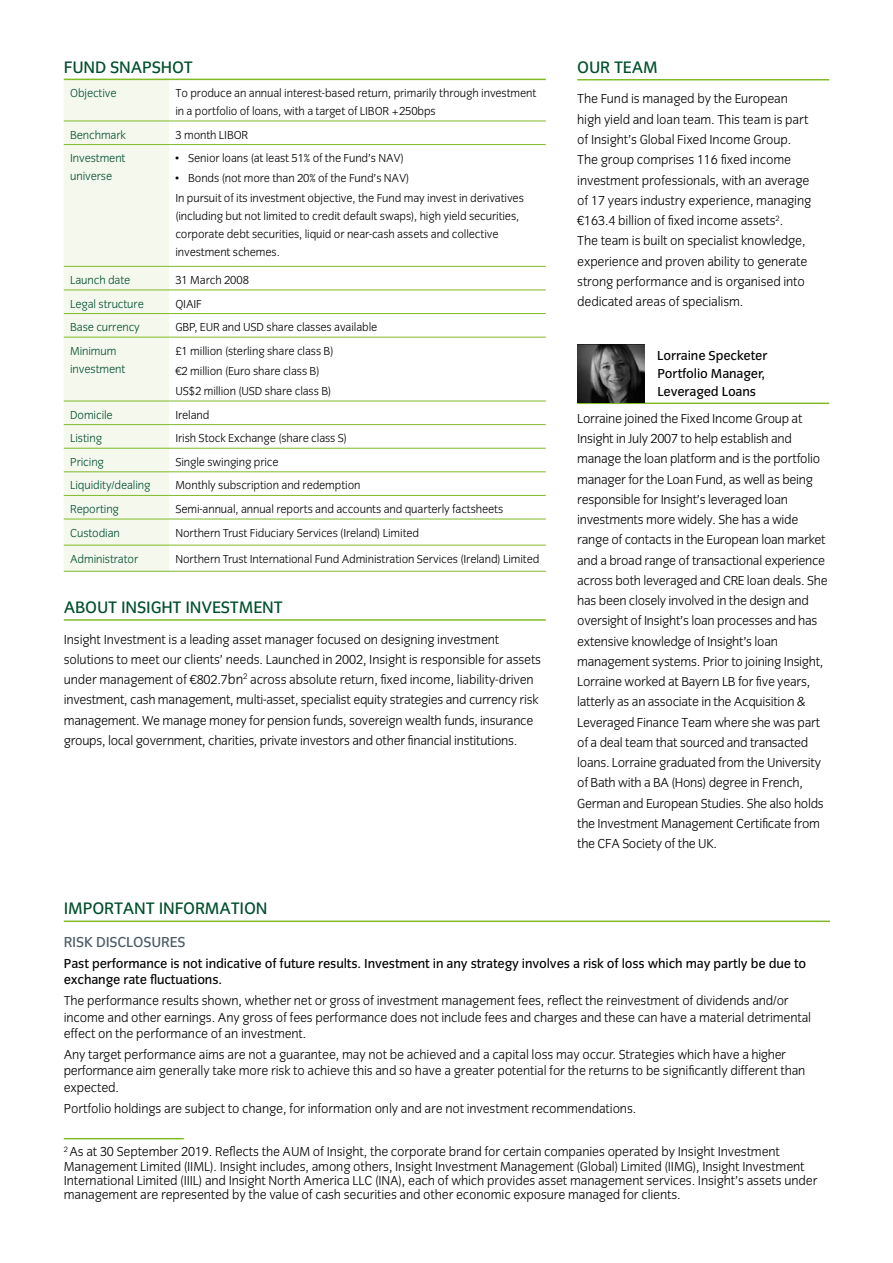
<style>
.page{position:relative;width:893px;height:1263px;background:#fff}
.page>*{position:absolute;margin:0;border:0;box-sizing:border-box;transform-origin:0 0}
.t1{font:17.25px "Congress Sans Std";letter-spacing:-.01em;color:#004f2e}
.t2{font:15px "Congress Sans Std";letter-spacing:-.01em;color:#4b5c67}
.t3{font:13.5px/20.2px "Congress Sans Light Std";letter-spacing:-.01em;color:#000}
.t4{font:13.5px/18px "Congress Sans Std";letter-spacing:-.01em;color:#000}
.t5{font:12px/18px "Congress Sans Light Std";letter-spacing:-.01em;color:#000}
.t6{font:12px/18px "Congress Sans Light Std";letter-spacing:-.01em;color:#004f2e}
.s1{font-size:14.25px}
</style>
<div class="page">
<hr style="left:64px;top:619px;width:482px;height:2px;background:#80ba27">
<div style="left:64px;top:80px;width:105px;height:491px;background:#f5f8ed"></div>
<hr style="left:169px;top:519px;width:377px;height:1px;background:#80ba27">
<hr style="left:169px;top:545px;width:377px;height:1px;background:#80ba27">
<hr style="left:169px;top:571px;width:377px;height:1px;background:#80ba27">
<hr style="left:64px;top:121px;width:105px;height:1px;background:#80ba27">
<hr style="left:169px;top:121px;width:377px;height:1px;background:#80ba27">
<hr style="left:64px;top:144px;width:105px;height:1px;background:#80ba27">
<hr style="left:169px;top:144px;width:377px;height:1px;background:#80ba27">
<hr style="left:64px;top:266px;width:105px;height:1px;background:#80ba27">
<hr style="left:169px;top:266px;width:377px;height:1px;background:#80ba27">
<hr style="left:64px;top:472px;width:105px;height:1px;background:#80ba27">
<hr style="left:64px;top:290px;width:105px;height:1px;background:#80ba27">
<hr style="left:64px;top:313px;width:105px;height:1px;background:#80ba27">
<hr style="left:64px;top:337px;width:105px;height:1px;background:#80ba27">
<hr style="left:64px;top:401px;width:105px;height:1px;background:#80ba27">
<hr style="left:64px;top:424px;width:105px;height:1px;background:#80ba27">
<hr style="left:64px;top:448px;width:105px;height:1px;background:#80ba27">
<hr style="left:169px;top:472px;width:377px;height:1px;background:#80ba27">
<hr style="left:169px;top:290px;width:377px;height:1px;background:#80ba27">
<hr style="left:169px;top:313px;width:377px;height:1px;background:#80ba27">
<hr style="left:169px;top:337px;width:377px;height:1px;background:#80ba27">
<hr style="left:169px;top:401px;width:377px;height:1px;background:#80ba27">
<hr style="left:169px;top:424px;width:377px;height:1px;background:#80ba27">
<hr style="left:169px;top:448px;width:377px;height:1px;background:#80ba27">
<hr style="left:64px;top:495px;width:105px;height:1px;background:#80ba27">
<hr style="left:169px;top:495px;width:377px;height:1px;background:#80ba27">
<hr style="left:64px;top:519px;width:105px;height:1px;background:#80ba27">
<hr style="left:64px;top:545px;width:105px;height:1px;background:#80ba27">
<hr style="left:64px;top:571px;width:105px;height:1px;background:#80ba27">
<hr style="left:64px;top:79px;width:105px;height:1px;background:#80ba27">
<hr style="left:169px;top:79px;width:377px;height:1px;background:#80ba27">
<hr style="left:577px;top:79px;width:252px;height:1px;background:#80ba27">
<hr style="left:577px;top:403px;width:252px;height:1px;background:#80ba27">
<img style="left:577px;top:345px;width:68px;height:57px">
<hr style="left:64px;top:1138px;width:120px;height:1px;background:#80ba27">
<hr style="left:64px;top:920px;width:766px;height:2px;background:#80ba27">
<p class="t1" style="left:64px;top:57px;width:131px">FUND SNAPSHOT</p>
<p class="t6" style="left:70px;top:84px;width:48px">Objective</p>
<p class="t5" style="left:175px;top:84px;width:362px">To produce an annual interest-based return, primarily through investment in a portfolio of loans, with a target of LIBOR +250bps</p>
<p class="t6" style="left:70px;top:126px;width:57px">Benchmark</p>
<p class="t5" style="left:175px;top:126px;width:74px">3 month LIBOR</p>
<p class="t6" style="left:70px;top:149px;width:57px">Investment universe</p>
<p class="t5" style="left:175px;top:149px;width:230px">• Senior loans (at least 51% of the Fund’s NAV)</p>
<p class="t5" style="left:175px;top:168px;width:350px;line-height:20.1px">• Bonds (not more than 20% of the Fund’s NAV)<br>In pursuit of its investment objective, the Fund may invest in derivatives</p>
<p class="t5" style="left:175px;top:208px;width:345px">(including but not limited to credit default swaps), high yield securities, corporate debt securities, liquid or near-cash assets and collective investment schemes.</p>
<p class="t6" style="left:70px;top:271px;width:62px">Launch date</p>
<p class="t5" style="left:175px;top:271px;width:75px">31 March 2008</p>
<p class="t6" style="left:70px;top:295px;width:75px">Legal structure</p>
<p class="t5" style="left:175px;top:295px;width:28px">QIAIF</p>
<p class="t6" style="left:70px;top:318px;width:71px">Base currency</p>
<p class="t5" style="left:175px;top:318px;width:203px">GBP, EUR and USD share classes available</p>
<p class="t6" style="left:70px;top:342px;width:57px">Minimum investment</p>
<p class="t5" style="left:175px;top:341px;width:160px;line-height:20.1px">£1 million (sterling share class B) €2 million (Euro share class B)<br>US$2 million (USD share class B)</p>
<p class="t6" style="left:70px;top:406px;width:44px">Domicile</p>
<p class="t5" style="left:175px;top:406px;width:36px">Ireland</p>
<p class="t6" style="left:70px;top:429px;width:33px">Listing</p>
<p class="t5" style="left:175px;top:429px;width:173px">Irish Stock Exchange (share class S)</p>
<p class="t6" style="left:70px;top:453px;width:35px">Pricing</p>
<p class="t5" style="left:175px;top:453px;width:105px">Single swinging price</p>
<p class="t6" style="left:70px;top:477px;width:82px">Liquidity/dealing</p>
<p class="t5" style="left:175px;top:477px;width:187px">Monthly subscription and redemption</p>
<p class="t6" style="left:70px;top:500px;width:50px">Reporting</p>
<p class="t5" style="left:175px;top:500px;width:329px">Semi-annual, annual reports and accounts and quarterly factsheets</p>
<p class="t6" style="left:70px;top:524px;width:51px">Custodian</p>
<p class="t5" style="left:175px;top:524px;width:245px">Northern Trust Fiduciary Services (Ireland) Limited</p>
<p class="t6" style="left:70px;top:550px;width:70px">Administrator</p>
<p class="t5" style="left:175px;top:550px;width:365px">Northern Trust International Fund Administration Services (Ireland) Limited</p>
<p class="t1" style="left:64px;top:597px;width:220px">ABOUT INSIGHT INVESTMENT</p>
<p class="t3" style="left:64px;top:629px;width:479px">Insight Investment is a leading asset manager focused on designing investment solutions to meet our clients’ needs. Launched in 2002, Insight is responsible for assets under management of €802.7<span class="s1">bn</span><sup>2</sup> across absolute return, fixed income, liability-driven investment, cash management, multi-asset, specialist equity strategies and currency risk management. We manage money for pension funds, sovereign wealth funds, insurance groups, local government, charities, private investors and other financial institutions.</p>
<p class="t1" style="left:577px;top:57px;width:82px">OUR TEAM</p>
<p class="t3" style="left:577px;top:89px;width:236px">The Fund is managed by the European high yield and loan team. This team is part of Insight’s Global Fixed Income Group.<br>The group comprises 116 fixed income investment professionals, with an average of 17 years industry experience, managing €163.4 billion of fixed income assets<sup>2</sup>.<br>The team is built on specialist knowledge, experience and proven ability to generate strong performance and is organised into dedicated areas of specialism.</p>
<p class="t4" style="left:657px;top:347px;width:112px">Lorraine Specketer<br>Portfolio Manager,<br>Leveraged Loans</p>
<p class="t3" style="left:577px;top:408px;width:252px">Lorraine joined the Fixed Income Group at Insight in July 2007 to help establish and manage the loan platform and is the portfolio manager for the Loan Fund, as well as being responsible for Insight’s leveraged loan investments more widely. She has a wide range of contacts in the European loan market and a broad range of transactional experience across both leveraged and CRE loan deals. She has been closely involved in the design and oversight of Insight’s loan processes and has extensive knowledge of Insight’s loan management systems. Prior to joining Insight, Lorraine worked at Bayern LB for five years, latterly as an associate in the Acquisition &amp; Leveraged Finance Team where she was part of a deal team that sourced and transacted loans. Lorraine graduated from the University of Bath with a BA (Hons) degree in French, German and European Studies. She also holds the Investment Management Certificate from the CFA Society of the UK.</p>
<p class="t1" style="left:64px;top:899px;width:205px">IMPORTANT INFORMATION</p>
<p class="t2" style="left:64px;top:934px;width:123px">RISK DISCLOSURES</p>
<p class="t4" style="left:64px;top:955px;width:744px;line-height:16.5px">Past performance is not indicative of future results. Investment in any strategy involves a risk of loss which may partly be due to exchange rate fluctuations.</p>
<p class="t3" style="left:64px;top:993px;width:749px;line-height:16.5px">The performance results shown, whether net or gross of investment management fees, reflect the reinvestment of dividends and/or income and other earnings. Any gross of fees performance does not include fees and charges and these can have a material detrimental effect on the performance of an investment.</p>
<p class="t3" style="left:64px;top:1046px;width:743px;line-height:16.5px">Any target performance aims are not a guarantee, may not be achieved and a capital loss may occur. Strategies which have a higher performance aim generally take more risk to achieve this and so have a greater potential for the returns to be significantly different than expected.</p>
<p class="t3" style="left:64px;top:1098px;width:574px">Portfolio holdings are subject to change, for information only and are not investment recommendations.</p>
<p class="t3" style="left:64px;top:1145px;width:755px;line-height:14.2px"><sup>2</sup> As at 30 September 2019. Reflects the AUM of Insight, the corporate brand for certain companies operated by Insight Investment Management Limited (IIML). Insight includes, among others, Insight Investment Management (Global) Limited (IIMG), Insight Investment International Limited (IIIL) and Insight North America LLC (INA), each of which provides asset management services. Insight’s assets under management are represented by the value of cash securities and other economic exposure managed for clients.</p>
</div>
